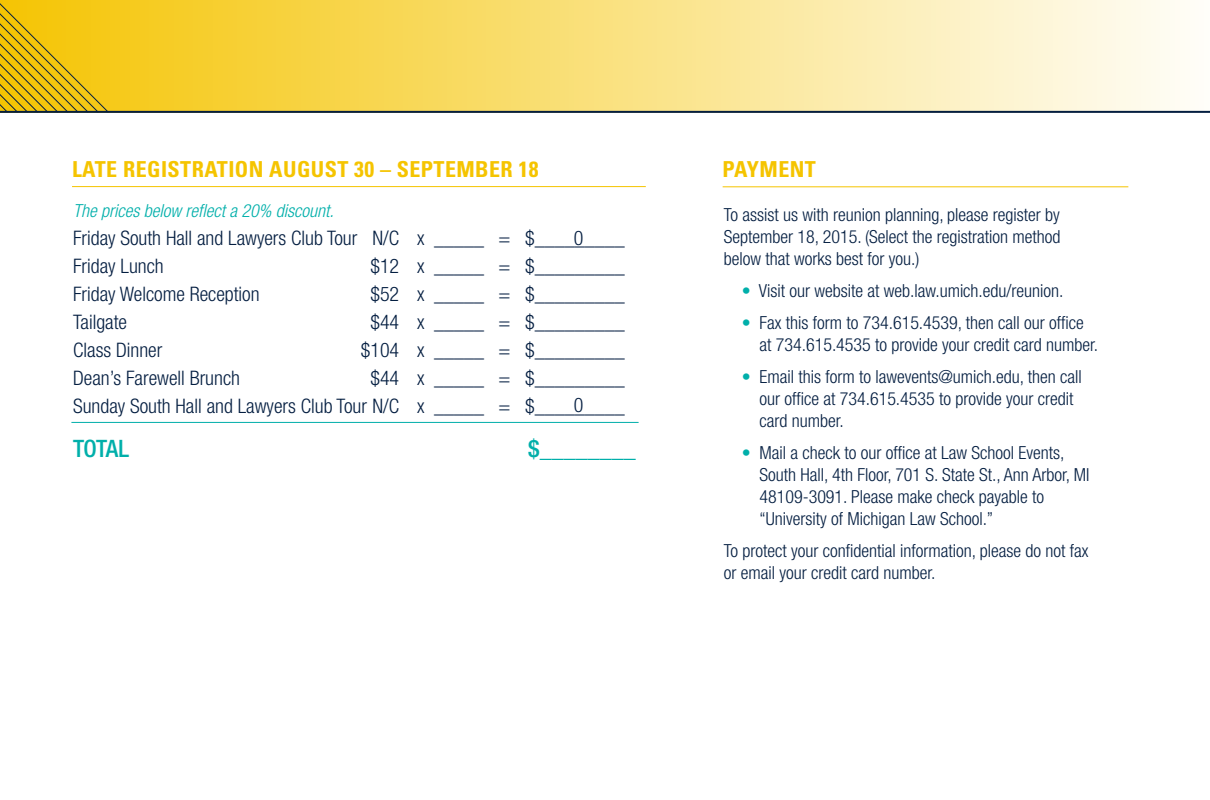
<style>
.page{position:relative;width:1210px;height:800px;background:#fff}
.page>*{position:absolute;margin:0;border:0;box-sizing:border-box;transform-origin:0 0}
.t1{font:500 condensed 24px "Helvetica Neue LT Std";letter-spacing:-.03em;color:#00afaa}
.t2{font:700 condensed 22px "Univers LT Std";letter-spacing:.02em;color:#f5c400}
.t3{font:300 condensed 20px/28px "Helvetica Neue LT Std";color:#041e41}
.t4{font:300 condensed 18px/22px "Helvetica Neue LT Std";color:#041e41}
.t5{font:italic 300 condensed 18px "Helvetica Neue LT Std";color:#00afaa}
.s1{color:#00afaa}
</style>
<div class="page">
<div style="left:0;top:0;width:1210px;height:112px;background:linear-gradient(to right,#f4c403,#fefdfa)"></div>
<hr style="left:0;top:111px;width:1210px;height:2px;background:#041e41">
<svg style="left:0;top:0;width:110px;height:113px;background:#e0b812"></svg>
<hr style="left:722px;top:186px;width:406px;height:1px;background:#f5c400">
<hr style="left:72px;top:186px;width:574px;height:1px;background:#f5c400">
<hr style="left:71px;top:421px;width:567px;height:1px;background:#00afaa">
<p class="t2" style="left:72px;top:156px;width:468px">LATE REGISTRATION AUGUST 30 – SEPTEMBER 18</p>
<p class="t5" style="left:73px;top:200px;width:262px">The prices below reflect a 20% discount.</p>
<p class="t3" style="left:73px;top:224px;width:553px">Friday South Hall and Lawyers Club Tour N/C x _____ = $_________<br>Friday Lunch</p>
<p class="t3" style="left:574px;top:223px;width:11px">0</p>
<p class="t3" style="left:370px;top:252px;width:256px">$12 x _____ = $_________</p>
<p class="t3" style="left:73px;top:280px;width:188px">Friday Welcome Reception</p>
<p class="t3" style="left:370px;top:280px;width:256px">$52 x _____ = $_________</p>
<p class="t3" style="left:73px;top:308px;width:56px">Tailgate</p>
<p class="t3" style="left:370px;top:308px;width:256px">$44 x _____ = $_________</p>
<p class="t3" style="left:73px;top:336px;width:91px">Class Dinner</p>
<p class="t3" style="left:361px;top:336px;width:265px">$104 x _____ = $_________</p>
<p class="t3" style="left:73px;top:364px;width:168px">Dean’s Farewell Brunch</p>
<p class="t3" style="left:73px;top:364px;width:553px;text-align:right">$44 x _____ = $_________<br>Sunday South Hall and Lawyers Club Tour N/C x _____ = $_________</p>
<h1 class="t1" style="left:73px;top:434px;width:57px">TOTAL</h1>
<h1 class="t1" style="left:528px;top:434px;width:109px">$________</h1>
<p class="t3" style="left:574px;top:390px;width:11px">0</p>
<p class="t2" style="left:722px;top:156px;width:95px">PAYMENT</p>
<p class="t4" style="left:724px;top:203px;width:338px;text-align:justify">To assist us with reunion planning, please register by September 18, 2015. (Select the registration method below that works best for you.)</p>
<p class="t4" style="left:742px;top:279px;width:323px"><span class="s1">•</span> Visit our website at web.law.umich.edu/reunion.</p>
<p class="t4" style="left:759px;top:311px;width:340px;text-indent:-18px"><span class="s1">•</span> Fax this form to 734.615.4539, then call our office at 734.615.4535 to provide your credit card number.</p>
<p class="t4" style="left:759px;top:365px;width:324px;text-indent:-18px"><span class="s1">•</span> Email this form to lawevents@umich.edu, then call our office at 734.615.4535 to provide your credit card number.</p>
<p class="t4" style="left:759px;top:441px;width:331px;text-indent:-18px"><span class="s1">•</span> Mail a check to our office at Law School Events, South Hall, 4th Floor, 701 S. State St., Ann Arbor, MI 48109-3091. Please make check payable to “University of Michigan Law School.”</p>
<p class="t4" style="left:724px;top:539px;width:366px">To protect your confidential information, please do not fax or email your credit card number.</p>
</div>
